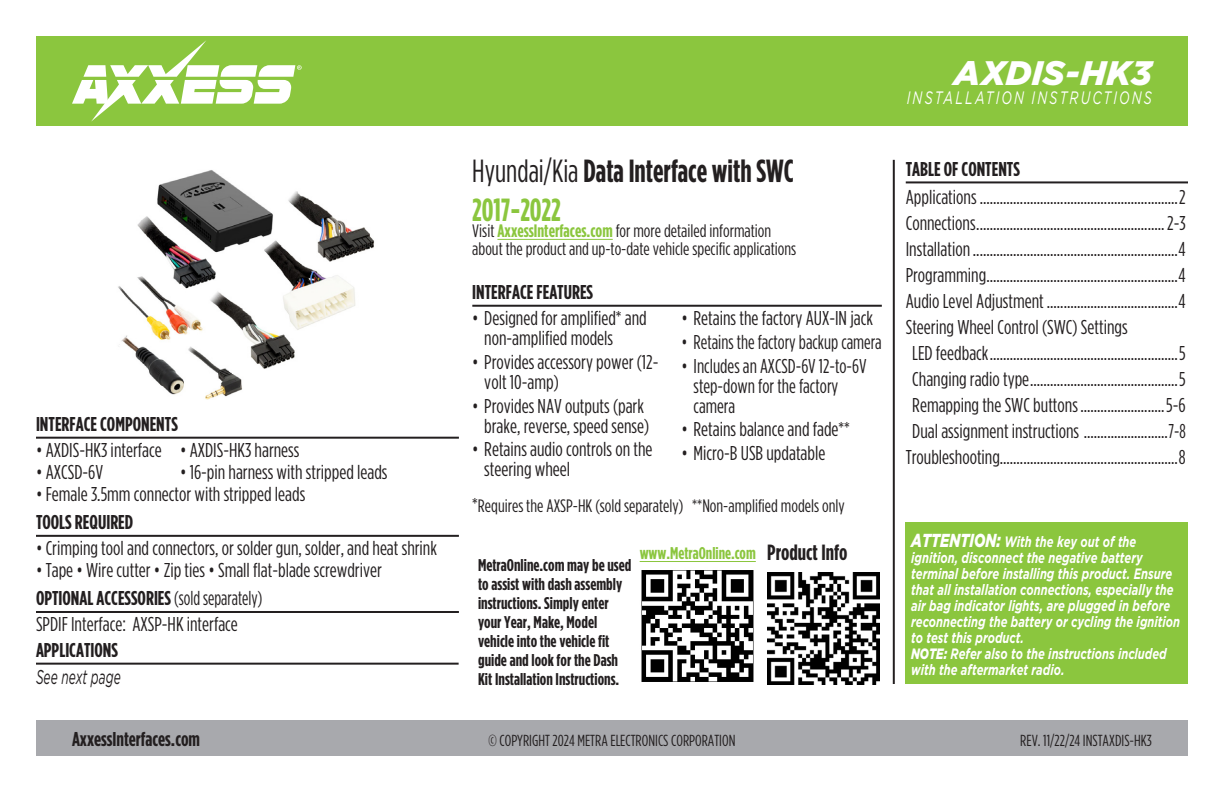
<style>
.page{position:relative;width:1224px;height:792px;background:#fff}
.page>*{position:absolute;margin:0;border:0;box-sizing:border-box;transform-origin:0 0}
.t1{font:italic 900 34px "Gotham";letter-spacing:.005em;color:#fff}
.t2{font:700 32px/38.4px "Gotham Condensed";color:#231f20;scale:.93 1}
.t3{font:20px/20px "Gotham Condensed";color:#231f20}
.t4{font:700 20px "Gotham Condensed";color:#231f20}
.t5{font:20px "Gotham Condensed";color:#231f20;scale:.94 1}
.t6{font:italic 20px "Gotham";color:#231f20;scale:.6 1}
.t7{font:18px/18px "Gotham Condensed";color:#231f20}
.t8{font:italic 18px "Gotham";letter-spacing:.165em;color:#fff;scale:.7 1}
.t9{font:700 17px/19px "Gotham Condensed";color:#231f20}
.t10{font:700 17px "Gotham Condensed";color:#8bc63e}
.t11{font:16px "Gotham Condensed";color:#231f20}
.t12{font:italic 700 15px/16px "Gotham";color:#fff;scale:.74 1}
.s1{font-weight:400}
.s2{color:#8bc63e}
.s3{font-weight:700;color:#8bc63e}
.s4{font-size:20px}
.s5{font-size:22px;color:#231f20}
.s6{font-weight:900;font-size:18.8px}
.s7{font-weight:900}
</style>
<div class="page">
<div style="left:36px;top:720px;width:1152px;height:36px;background:#a8a9ad"></div>
<hr style="left:893px;top:160px;width:2px;height:524px;background:#231f20">
<div style="left:36px;top:36px;width:1152px;height:90px;background:#8bc63e"></div>
<svg style="left:72px;top:40px;width:230px;height:82px"></svg>
<hr style="left:472px;top:305px;width:410px;height:2px;background:#231f20">
<hr style="left:36px;top:437px;width:423px;height:2px;background:#231f20">
<hr style="left:36px;top:611px;width:423px;height:2px;background:#231f20">
<hr style="left:36px;top:535px;width:423px;height:2px;background:#231f20">
<hr style="left:906px;top:181px;width:282px;height:2px;background:#231f20">
<hr style="left:497px;top:239px;width:116px;height:1px;background:#8bc63e">
<img style="left:118px;top:170px;width:257px;height:230px">
<hr style="left:36px;top:663px;width:423px;height:2px;background:#231f20">
<hr style="left:640px;top:561px;width:116px;height:1px;background:#8bc63e">
<img style="left:641px;top:570px;width:113px;height:112px">
<div style="left:906px;top:523px;width:282px;height:161px;background:#8bc63e"></div>
<img style="left:767px;top:572px;width:113px;height:113px">
<h1 class="t1" style="left:954px;top:53px;width:200px">AXDIS-HK3</h1>
<p class="t8" style="left:907px;top:88px;width:352px">INSTALLATION INSTRUCTIONS</p>
<h2 class="t2" style="left:472px;top:151px;width:347px"><span class="s1">Hyundai/Kia</span> Data Interface with SWC<br><span class="s2">2017-2022</span></h2>
<p class="t4" style="left:906px;top:158px;width:116px">TABLE OF CONTENTS</p>
<p class="t3" style="left:906px;top:187px;width:281px">Applications ...........................................................2</p>
<p class="t3" style="left:906px;top:213px;width:282px">Connections........................................................2-3</p>
<p class="t3" style="left:906px;top:239px;width:282px">Installation.............................................................4</p>
<p class="t3" style="left:906px;top:265px;width:282px">Programming.........................................................4</p>
<p class="t3" style="left:906px;top:291px;width:282px">Audio Level Adjustment .......................................4</p>
<p class="t3" style="left:906px;top:317px;width:223px">Steering Wheel Control (SWC) Settings</p>
<p class="t3" style="left:912px;top:343px;width:275px">LED feedback........................................................5</p>
<p class="t3" style="left:912px;top:369px;width:275px">Changing radio type............................................5</p>
<p class="t3" style="left:912px;top:395px;width:275px">Remapping the SWC buttons.........................5-6</p>
<p class="t3" style="left:912px;top:421px;width:275px">Dual assignment instructions .........................7-8</p>
<p class="t3" style="left:906px;top:447px;width:281px">Troubleshooting.....................................................8</p>
<p class="t7" style="left:472px;top:221px;width:325px">Visit <span class="s3">AxxessInterfaces.com</span> for more detailed information about the product and up-to-date vehicle specific applications</p>
<p class="t4" style="left:472px;top:281px;width:122px">INTERFACE FEATURES</p>
<p class="t3" style="left:484px;top:308px;width:164px;text-indent:-12px">• Designed for amplified* and non-amplified models</p>
<p class="t3" style="left:484px;top:352px;width:176px;text-indent:-12px">• Provides accessory power (12- volt 10-amp)</p>
<p class="t3" style="left:472px;top:395px;width:178px;text-align:right">• Provides NAV outputs (park brake, reverse, speed sense)</p>
<p class="t3" style="left:484px;top:439px;width:170px;text-indent:-12px">• Retains audio controls on the steering wheel</p>
<p class="t3" style="left:682px;top:308px;width:193px">• Retains the factory AUX-IN jack</p>
<p class="t5" style="left:682px;top:331px;width:214px">• Retains the factory backup camera</p>
<p class="t3" style="left:694px;top:355px;width:175px;text-indent:-12px">• Includes an AXCSD-6V 12-to-6V step-down for the factory camera</p>
<p class="t3" style="left:682px;top:419px;width:170px">• Retains balance and fade**</p>
<p class="t4" style="left:36px;top:412px;width:143px">INTERFACE COMPONENTS</p>
<p class="t3" style="left:36px;top:439px;width:265px">• AXDIS-HK3 interface • AXDIS-HK3 harness</p>
<p class="t3" style="left:682px;top:442px;width:145px">• Micro-B USB updatable</p>
<p class="t3" style="left:36px;top:461px;width:69px">• AXCSD-6V</p>
<p class="t3" style="left:180px;top:461px;width:209px">• 16-pin harness with stripped leads</p>
<p class="t3" style="left:36px;top:483px;width:271px">• Female 3.5mm connector with stripped leads</p>
<p class="t7" style="left:472px;top:497px;width:374px"><span class="s4">*</span>Requires the AXSP-HK (sold separately) **Non-amplified models only</p>
<p class="t4" style="left:36px;top:511px;width:99px">TOOLS REQUIRED</p>
<p class="t3" style="left:36px;top:538px;width:403px">• Crimping tool and connectors, or solder gun, solder, and heat shrink</p>
<p class="t3" style="left:36px;top:560px;width:347px">• Tape • Wire cutter • Zip ties • Small flat-blade screwdriver</p>
<p class="t10" style="left:640px;top:544px;width:209px">www.MetraOnline.com <span class="s5">Product Info</span></p>
<p class="t12" style="left:911px;top:534px;width:365px"><span class="s6">ATTENTION:</span> With the key out of the ignition, disconnect the negative battery terminal before installing this product. Ensure that all installation connections, especially the air bag indicator lights, are plugged in before reconnecting the battery or cycling the ignition to test this product.<br><span class="s7">NOTE:</span> Refer also to the instructions included with the aftermarket radio.</p>
<p class="t9" style="left:478px;top:555px;width:155px">MetraOnline.com may be used to assist with dash assembly instructions. Simply enter your Year, Make, Model vehicle into the vehicle fit guide and look for the Dash<br>Kit Installation Instructions.</p>
<p class="t4" style="left:36px;top:587px;width:228px">OPTIONAL ACCESSORIES <span class="s1">(sold separately)</span></p>
<p class="t3" style="left:36px;top:614px;width:203px">SPDIF Interface: AXSP-HK interface</p>
<p class="t4" style="left:36px;top:639px;width:83px">APPLICATIONS</p>
<p class="t6" style="left:36px;top:666px;width:143px">See next page</p>
<p class="t4" style="left:72px;top:728px;width:130px">AxxessInterfaces.com</p>
<p class="t11" style="left:489px;top:732px;width:248px">© COPYRIGHT 2024 METRA ELECTRONICS CORPORATION</p>
<p class="t11" style="left:1020px;top:732px;width:133px">REV. 11/22/24 INSTAXDIS-HK3</p>
</div>
